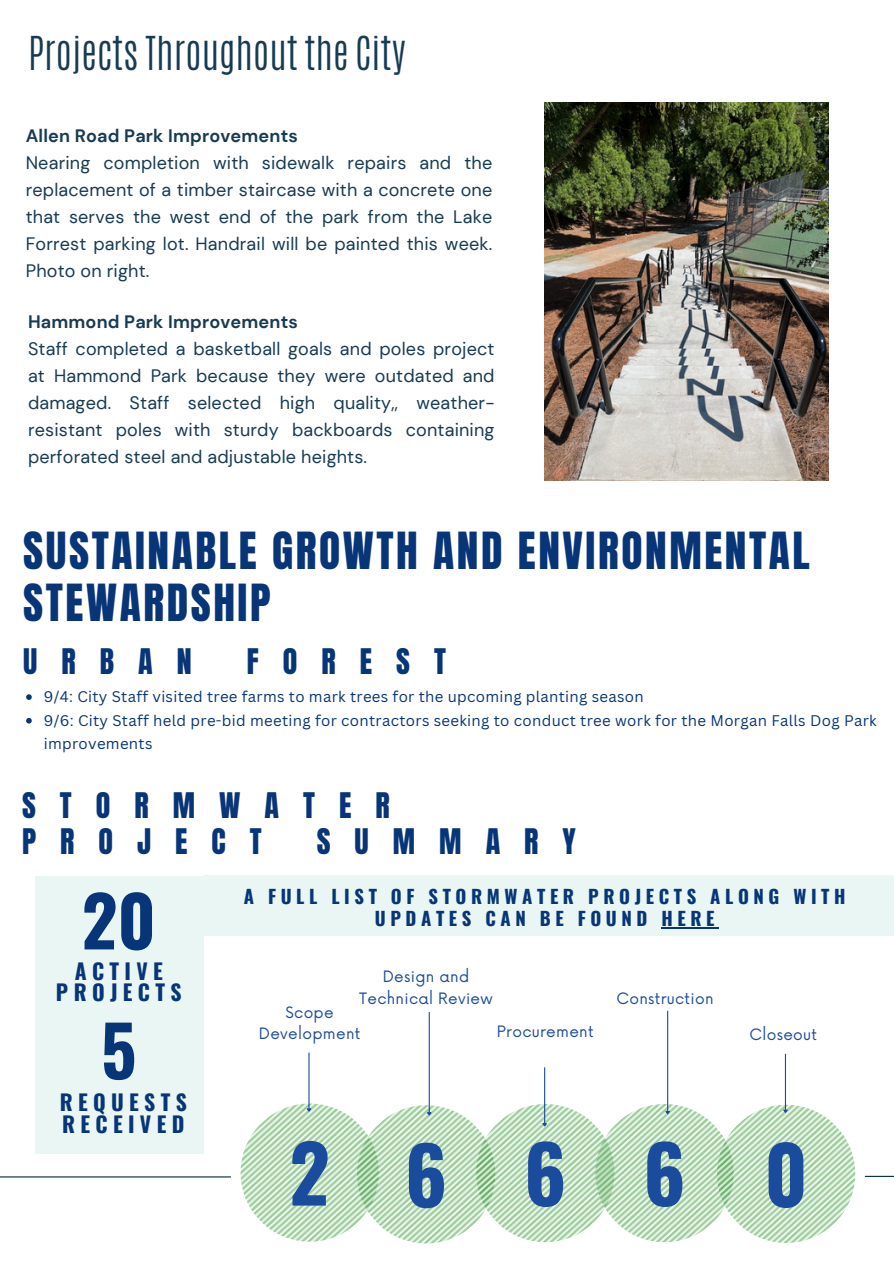
<style>
.page{position:relative;width:894px;height:1264px;background:#fff}
.page>*{position:absolute;margin:0;border:0;box-sizing:border-box;transform-origin:0 0}
.t1{font:700 78.75px "Oswald";color:#1b4b9d}
.t2{font:700 69.6px "Oswald";color:#073577}
.t3{font:43.5px/51.8px "Anton";letter-spacing:.06em;color:#073577}
.t4{font:300 39px "Antonio";color:#173b53}
.t5{font:30px/36px "Anton";letter-spacing:.8em;color:#073577}
.t6{font:700 21.6px/22.5px "Oswald";letter-spacing:.245em;color:#073577}
.t7{font:700 18.6px/22.5px "Oswald";letter-spacing:.245em;color:#073577;text-align:center}
.t8{font:18px/27px "DM Sans";letter-spacing:.01em;color:#173b53}
.t9{font:15.3px/21.3px "Now";letter-spacing:.02em;color:#1b4b9d;text-align:center}
.t10{font:15px/23.7px "Canva Sans";letter-spacing:.02em;color:#073577}
.s1{font-weight:700}
</style>
<div class="page">
<div style="left:35px;top:875px;width:169px;height:278px;background:#e9f6f3"></div>
<img style="left:503px;top:1096px;width:84px;height:147px">
<img style="left:587px;top:1096px;width:122px;height:147px">
<hr style="left:667px;top:1010px;width:1px;height:101px;background:#1b4b9d">
<svg style="left:663px;top:1109px;width:7px;height:6px"></svg>
<img style="left:386px;top:1097px;width:117px;height:147px">
<hr style="left:428px;top:1012px;width:1px;height:100px;background:#1b4b9d">
<svg style="left:425px;top:1111px;width:7px;height:5px"></svg>
<hr style="left:544px;top:1067px;width:1px;height:56px;background:#1b4b9d">
<svg style="left:540px;top:1122px;width:7px;height:5px"></svg>
<img style="left:709px;top:1097px;width:147px;height:146px">
<hr style="left:784px;top:1053px;width:1px;height:56px;background:#1b4b9d">
<svg style="left:781px;top:1108px;width:7px;height:6px"></svg>
<img style="left:240px;top:1095px;width:146px;height:147px">
<hr style="left:308px;top:1052px;width:1px;height:56px;background:#1b4b9d">
<svg style="left:305px;top:1107px;width:7px;height:5px"></svg>
<div style="left:204px;top:875px;width:689px;height:61px;background:#e9f6f3"></div>
<svg style="left:865px;top:1175px;width:28px;height:1px"></svg>
<hr style="left:0;top:1176px;width:231px;height:1px;background:#022a3d">
<img style="left:544px;top:103px;width:284px;height:378px">
<svg style="left:26px;top:694px;width:6px;height:6px"></svg>
<svg style="left:26px;top:718px;width:6px;height:5px"></svg>
<hr style="left:661px;top:927px;width:57px;height:1px;background:#073577">
<p class="t4" style="left:28px;top:25px;width:379px">Projects Throughout the City</p>
<p class="t8" style="left:26px;top:122px;width:468px"><span class="s1">Allen Road Park Improvements<br></span>Nearing completion with sidewalk repairs and the replacement of a timber staircase with a concrete one that serves the west end of the park from the Lake Forrest parking lot. Handrail will be painted this week.<br>Photo on right.</p>
<p class="t8" style="left:28px;top:308px;width:468px"><span class="s1">Hammond Park Improvements<br></span>Staff completed a basketball goals and poles project at Hammond Park because they were outdated and damaged. Staff selected high quality,, weather&shy;resistant poles with sturdy backboards containing perforated steel and adjustable heights.</p>
<p class="t3" style="left:23px;top:526px;width:788px">SUSTAINABLE GROWTH AND ENVIRONMENTAL<br>STEWARDSHIP</p>
<p class="t5" style="left:23px;top:644px;width:170px">URBAN</p>
<p class="t5" style="left:247px;top:644px;width:200px">FOREST</p>
<p class="t10" style="left:44px;top:684px;width:601px">9/4: City Staff visited tree farms to mark trees for the upcoming planting season</p>
<p class="t10" style="left:44px;top:708px;width:834px">9/6: City Staff held pre-bid meeting for contractors seeking to conduct tree work for the Morgan Falls Dog Park improvements</p>
<p class="t5" style="left:22px;top:788px;width:369px">STORMWATER<br>PROJECT</p>
<p class="t5" style="left:317px;top:824px;width:261px">SUMMARY</p>
<p class="t2" style="left:82px;top:866px;width:76px">20</p>
<p class="t6" style="left:56px;top:960px;width:127px;line-height:20.2px;text-align:center">ACTIVE<br>PROJECTS</p>
<h5 class="t2" style="left:101px;top:995px;width:37px">5</h5>
<p class="t6" style="left:60px;top:1089px;width:128px">REQUESTS<br>RECEIVED</p>
<p class="t7" style="left:244px;top:884px;width:603px">A FULL LIST OF STORMWATER PROJECTS ALONG WITH<br>UPDATES CAN BE FOUND HERE</p>
<h1 class="t9" style="left:359px;top:966px;width:135px">Design and<br>Technical Review</h1>
<p class="t9" style="left:259px;top:1002px;width:103px">Scope<br>Development</p>
<h2 class="t9" style="left:497px;top:1021px;width:98px">Procurement</h2>
<h6 class="t9" style="left:616px;top:988px;width:99px">Construction</h6>
<p class="t9" style="left:749px;top:1024px;width:69px">Closeout</p>
<p class="t1" style="left:289px;top:1111px;width:42px">2</p>
<h4 class="t1" style="left:764px;top:1112px;width:45px">0</h4>
<h6 class="t1" style="left:524px;top:1112px;width:44px">6</h6>
<p class="t1" style="left:643px;top:1112px;width:44px">6</p>
<h3 class="t1" style="left:404px;top:1113px;width:44px">6</h3>
</div>
